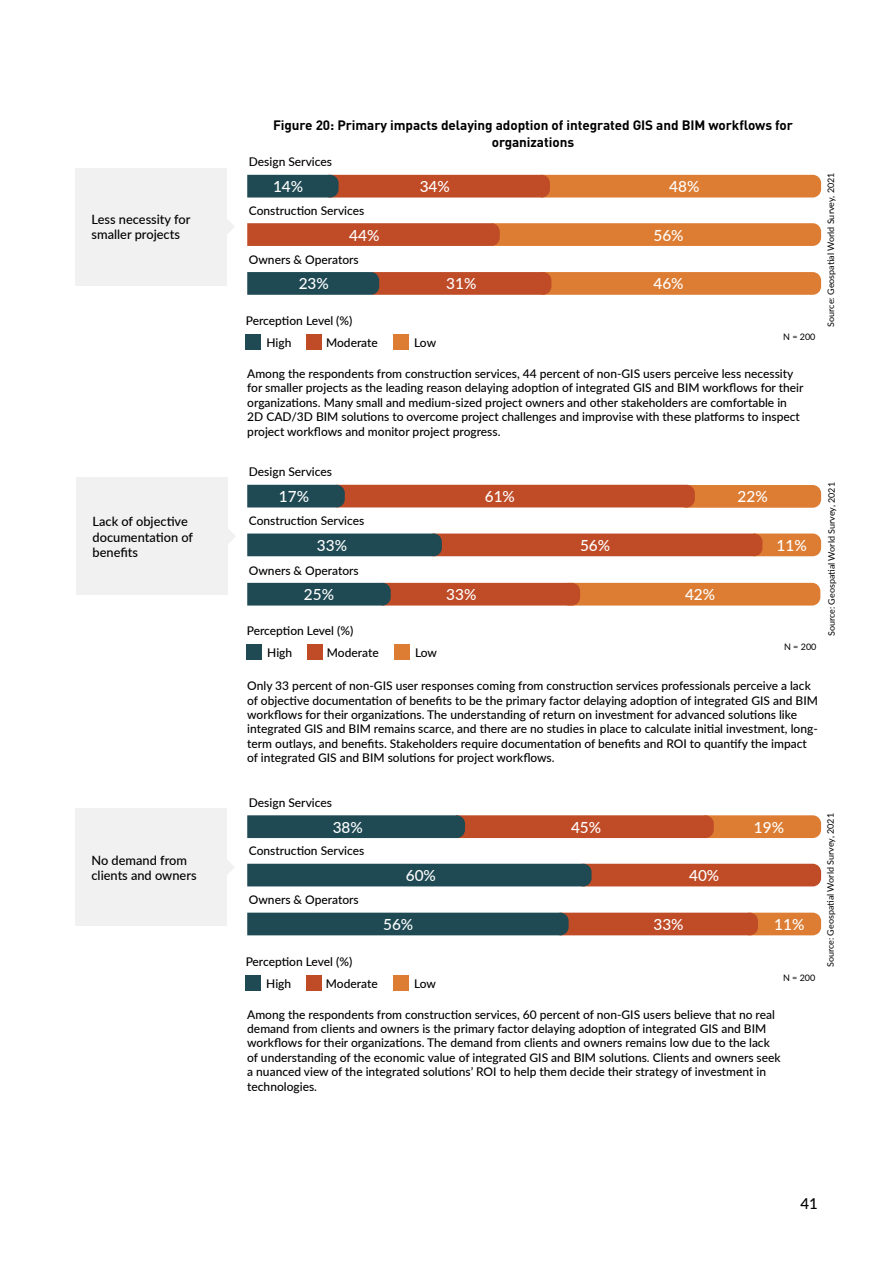
<style>
.page{position:relative;width:893px;height:1263px;background:#fff}
.page>*{position:absolute;margin:0;border:0;box-sizing:border-box;transform-origin:0 0}
.t1{font:500 15.3px "Lato";color:#fff}
.t2{font:500 15px "Lato";color:#000}
.t3{font:700 13.5px/16.2px "DINOT";letter-spacing:-.005em;color:#000;text-align:center}
.t4{font:500 12.75px/15.5px "Lato";color:#000}
.t5{font:500 12px/14.4px "Lato";color:#000}
.t6{font:9px "Lato";color:#000}
</style>
<div class="page">
<div style="left:75px;top:168px;width:151px;height:117px;background:#f1f1f2"></div>
<svg style="left:226px;top:215px;width:9px;height:24px"></svg>
<div style="left:76px;top:478px;width:151px;height:117px;background:#f1f1f2"></div>
<svg style="left:227px;top:524px;width:9px;height:24px"></svg>
<div style="left:75px;top:808px;width:151px;height:118px;background:#f1f1f2"></div>
<svg style="left:226px;top:855px;width:8px;height:24px"></svg>
<div style="left:306px;top:335px;width:15px;height:15px;background:#bf4b27"></div>
<div style="left:393px;top:335px;width:15px;height:15px;background:#dd7d33"></div>
<div style="left:246px;top:335px;width:15px;height:15px;background:#1f4a53"></div>
<div style="left:307px;top:645px;width:15px;height:15px;background:#bf4b27"></div>
<div style="left:394px;top:645px;width:15px;height:15px;background:#dd7d33"></div>
<div style="left:247px;top:645px;width:15px;height:15px;background:#1f4a53"></div>
<div style="left:306px;top:975px;width:15px;height:15px;background:#bf4b27"></div>
<div style="left:393px;top:975px;width:15px;height:15px;background:#dd7d33"></div>
<div style="left:246px;top:975px;width:15px;height:15px;background:#1f4a53"></div>
<svg style="left:247px;top:175px;width:574px;height:23px;background:#b56638"></svg>
<svg style="left:247px;top:223px;width:574px;height:23px;background:#d06930"></svg>
<svg style="left:247px;top:272px;width:574px;height:23px;background:#a96439"></svg>
<svg style="left:247px;top:485px;width:574px;height:23px;background:#ac5935"></svg>
<svg style="left:247px;top:533px;width:574px;height:23px;background:#8f543c"></svg>
<svg style="left:247px;top:583px;width:573px;height:22px;background:#a36037"></svg>
<svg style="left:247px;top:815px;width:574px;height:23px;background:#8a563d"></svg>
<svg style="left:247px;top:864px;width:574px;height:22px;background:#5f4a41"></svg>
<svg style="left:247px;top:913px;width:574px;height:22px;background:#695041"></svg>
<p class="t4" style="left:92px;top:211px;width:100px">Less necessity for smaller projects</p>
<p class="t4" style="left:93px;top:513px;width:102px">Lack of objective documentation of benefits</p>
<p class="t4" style="left:92px;top:852px;width:107px">No demand from clients and owners</p>
<p class="t3" style="left:273px;top:117px;width:521px">Figure 20: Primary impacts delaying adoption of integrated GIS and BIM workflows for organizations</p>
<p class="t5" style="left:249px;top:154px;width:85px">Design Services</p>
<p class="t5" style="left:249px;top:203px;width:117px">Construction Services</p>
<p class="t1" style="left:273px;top:176px;width:32px">14%</p>
<p class="t1" style="left:349px;top:224px;width:32px">44%</p>
<p class="t5" style="left:249px;top:252px;width:111px">Owners &amp; Operators</p>
<p class="t1" style="left:420px;top:176px;width:32px">34%</p>
<p class="t1" style="left:669px;top:176px;width:32px">48%</p>
<p class="t1" style="left:653px;top:224px;width:32px">56%</p>
<p class="t1" style="left:299px;top:272px;width:32px">23%</p>
<p class="t1" style="left:446px;top:272px;width:32px">31%</p>
<p class="t5" style="left:246px;top:313px;width:108px">Perception Level (%)</p>
<p class="t5" style="left:266px;top:335px;width:26px">High</p>
<p class="t5" style="left:326px;top:335px;width:53px">Moderate</p>
<p class="t5" style="left:414px;top:335px;width:23px">Low</p>
<p class="t1" style="left:653px;top:273px;width:32px">46%</p>
<p class="t6" style="left:783px;top:331px;width:34px">N = 200</p>
<p class="t5" style="left:247px;top:366px;width:558px">Among the respondents from construction services, 44 percent of non-GIS users perceive less necessity for smaller projects as the leading reason delaying adoption of integrated GIS and BIM workflows for their organizations. Many small and medium-sized project owners and other stakeholders are comfortable in 2D CAD/3D BIM solutions to overcome project challenges and improvise with these platforms to inspect project workflows and monitor project progress.</p>
<p class="t6" style="left:824px;top:327px;width:156px;rotate:-90deg">Source: Geospatial World Survey, 2021</p>
<p class="t5" style="left:249px;top:464px;width:85px">Design Services</p>
<p class="t5" style="left:249px;top:513px;width:117px">Construction Services</p>
<p class="t1" style="left:279px;top:486px;width:32px">17%</p>
<p class="t1" style="left:317px;top:534px;width:32px">33%</p>
<p class="t5" style="left:249px;top:562px;width:111px">Owners &amp; Operators</p>
<p class="t1" style="left:304px;top:583px;width:32px">25%</p>
<p class="t1" style="left:446px;top:583px;width:32px">33%</p>
<p class="t1" style="left:485px;top:486px;width:32px">61%</p>
<p class="t1" style="left:738px;top:486px;width:32px">22%</p>
<p class="t1" style="left:580px;top:534px;width:32px">56%</p>
<p class="t1" style="left:776px;top:534px;width:32px">11%</p>
<p class="t1" style="left:685px;top:583px;width:32px">42%</p>
<p class="t5" style="left:247px;top:623px;width:108px">Perception Level (%)</p>
<p class="t5" style="left:267px;top:645px;width:26px">High</p>
<p class="t5" style="left:327px;top:645px;width:53px">Moderate</p>
<p class="t5" style="left:415px;top:645px;width:23px">Low</p>
<p class="t6" style="left:784px;top:640px;width:34px">N = 200</p>
<p class="t5" style="left:247px;top:678px;width:572px">Only 33 percent of non-GIS user responses coming from construction services professionals perceive a lack of objective documentation of benefits to be the primary factor delaying adoption of integrated GIS and BIM workflows for their organizations. The understanding of return on investment for advanced solutions like integrated GIS and BIM remains scarce, and there are no studies in place to calculate initial investment, long&shy;term outlays, and benefits. Stakeholders require documentation of benefits and ROI to quantify the impact of integrated GIS and BIM solutions for project workflows.</p>
<p class="t6" style="left:825px;top:636px;width:156px;rotate:-90deg">Source: Geospatial World Survey, 2021</p>
<p class="t5" style="left:249px;top:795px;width:85px">Design Services</p>
<p class="t5" style="left:249px;top:843px;width:117px">Construction Services</p>
<p class="t1" style="left:333px;top:816px;width:32px">38%</p>
<p class="t5" style="left:249px;top:892px;width:111px">Owners &amp; Operators</p>
<p class="t5" style="left:246px;top:954px;width:108px">Perception Level (%)</p>
<p class="t1" style="left:406px;top:864px;width:32px">60%</p>
<p class="t1" style="left:571px;top:816px;width:32px">45%</p>
<p class="t1" style="left:754px;top:816px;width:32px">19%</p>
<p class="t1" style="left:689px;top:864px;width:32px">40%</p>
<p class="t1" style="left:383px;top:913px;width:32px">56%</p>
<p class="t1" style="left:653px;top:913px;width:32px">33%</p>
<p class="t1" style="left:774px;top:913px;width:32px">11%</p>
<p class="t5" style="left:266px;top:976px;width:26px">High</p>
<p class="t5" style="left:326px;top:976px;width:53px">Moderate</p>
<p class="t5" style="left:414px;top:976px;width:23px">Low</p>
<p class="t6" style="left:783px;top:971px;width:34px">N = 200</p>
<p class="t5" style="left:247px;top:1006px;width:535px">Among the respondents from construction services, 60 percent of non-GIS users believe that no real demand from clients and owners is the primary factor delaying adoption of integrated GIS and BIM workflows for their organizations. The demand from clients and owners remains low due to the lack of understanding of the economic value of integrated GIS and BIM solutions. Clients and owners seek a nuanced view of the integrated solutions’ ROI to help them decide their strategy of investment in technologies.</p>
<p class="t6" style="left:824px;top:967px;width:156px;rotate:-90deg">Source: Geospatial World Survey, 2021</p>
<p class="t2" style="left:801px;top:1193px;width:19px">41</p>
</div>
